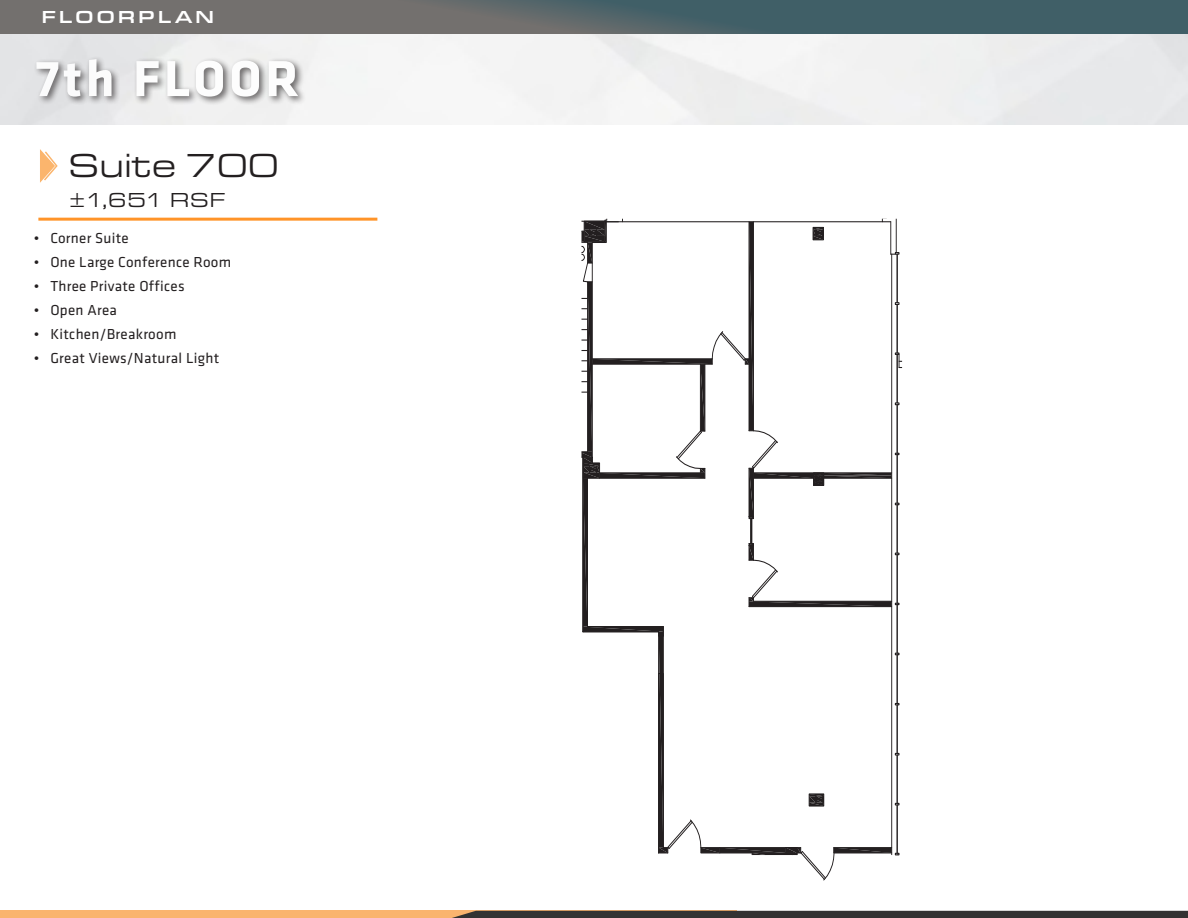
<style>
.page{position:relative;width:1188px;height:918px;background:#fff}
.page>*{position:absolute;margin:0;border:0;box-sizing:border-box;transform-origin:0 0}
.t1{font:700 52.5px "Klavika Basic";letter-spacing:.07em;color:#fff}
.t2{font:34.5px "Eurostile Ext";color:#231f20}
.t3{font:21px "Eurostile Ext";letter-spacing:.015em;color:#231f20}
.t4{font:500 18px "Eurostile Ext";letter-spacing:.15em;color:#fff}
.t5{font:15px "Klavika Basic";letter-spacing:.02em;color:#231f20}
</style>
<div class="page">
<svg style="left:0;top:0;width:1188px;height:34px;background:#59676a"></svg>
<hr style="left:38px;top:218px;width:339px;height:3px;background:#ff9429">
<div style="left:0;top:911px;width:736px;height:7px;background:#fab46e"></div>
<div style="left:452px;top:911px;width:736px;height:7px;background:#333"></div>
<div style="left:33px;top:56px;width:274px;height:50px;background:#231f20;opacity:.75"></div>
<svg style="left:40px;top:149px;width:18px;height:34px"></svg>
<svg style="left:581px;top:219px;width:321px;height:662px"></svg>
<p class="t4" style="left:41px;top:4px;width:174px">FLOORPLAN</p>
<h1 class="t1" style="left:35px;top:41px;width:265px">7th FLOOR</h1>
<p class="t2" style="left:68px;top:141px;width:212px">Suite 700</p>
<p class="t3" style="left:68px;top:185px;width:159px">±1,651 RSF</p>
<p class="t5" style="left:34px;top:229px;width:96px">• Corner Suite</p>
<p class="t5" style="left:34px;top:253px;width:199px">• One Large Conference Room</p>
<p class="t5" style="left:34px;top:277px;width:152px">• Three Private Offices</p>
<p class="t5" style="left:34px;top:301px;width:85px">• Open Area</p>
<p class="t5" style="left:34px;top:325px;width:144px">• Kitchen/Breakroom</p>
<p class="t5" style="left:34px;top:349px;width:187px">• Great Views/Natural Light</p>
</div>
